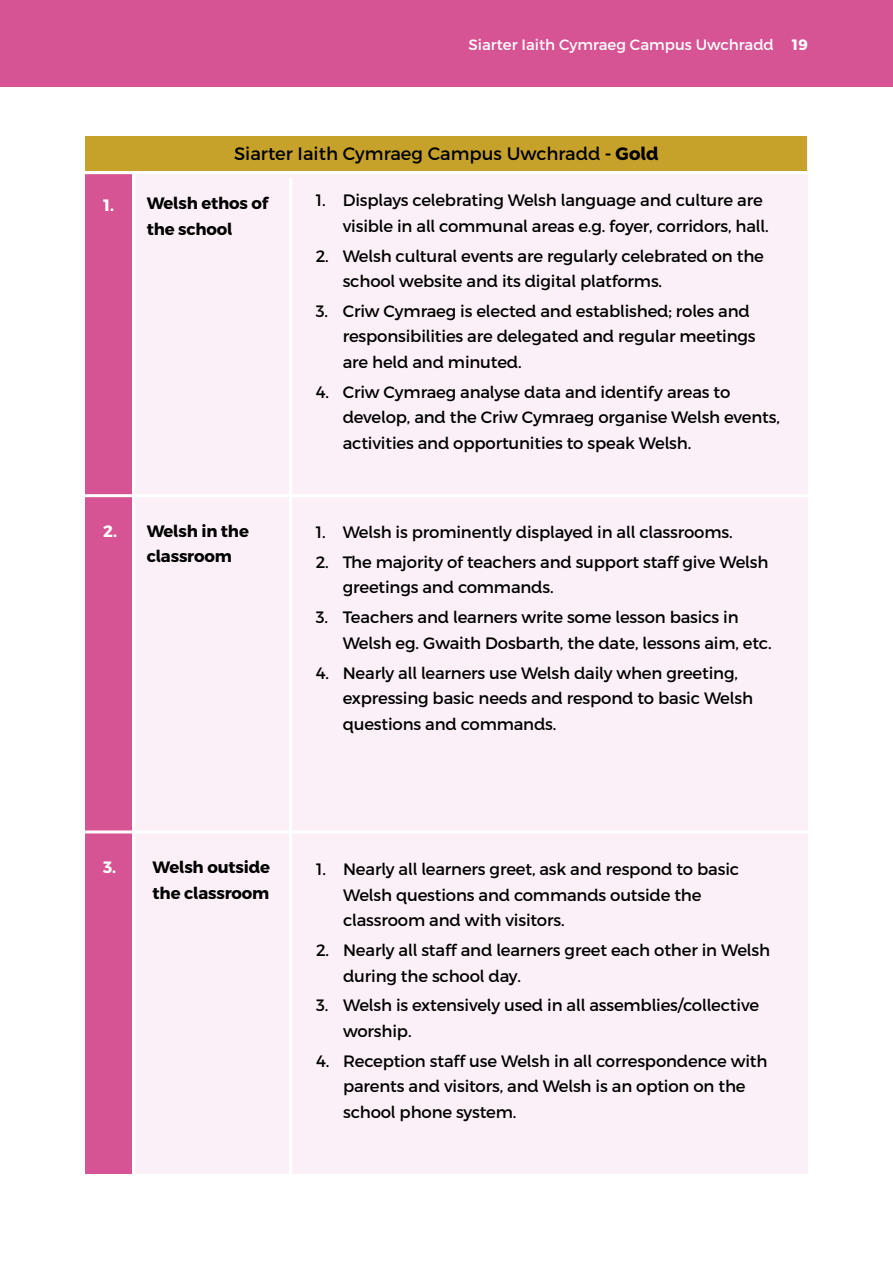
<style>
.page{position:relative;width:893px;height:1263px;background:#fff}
.page>*{position:absolute;margin:0;border:0;box-sizing:border-box;transform-origin:0 0}
.t1{font:18px "Cymraeg";color:#000}
.t2{font:16.5px/25.5px "Cymraeg";letter-spacing:-.01em;color:#000}
.t3{font:700 16.5px/25.5px "Cymraeg";letter-spacing:-.01em;color:#000}
.t4{font:700 16.5px "Cymraeg";color:#fff}
.t5{font:15px "Cymraeg";color:#fff}
.s1{font-weight:700}
</style>
<div class="page">
<div style="left:0;top:0;width:893px;height:87px;background:#d65494"></div>
<div style="left:85px;top:137px;width:723px;height:1037px;background:#fbf0f7"></div>
<div style="left:85px;top:174px;width:49px;height:1000px;background:#d65494"></div>
<div style="left:85px;top:137px;width:721px;height:34px;background:#c6a22b"></div>
<hr style="left:132px;top:173px;width:3px;height:1026px;background:#fff">
<hr style="left:289px;top:178px;width:3px;height:1011px;background:#fff">
<hr style="left:70px;top:171px;width:750px;height:3px;background:#fff">
<hr style="left:72px;top:494px;width:749px;height:3px;background:#fff">
<hr style="left:85px;top:830px;width:750px;height:3px;background:#fff">
<p class="t5" style="left:469px;top:35px;width:341px">Siarter Iaith Cymraeg Campus Uwchradd <span class="s1">19</span></p>
<p class="t1" style="left:234px;top:143px;width:426px">Siarter Iaith Cymraeg Campus Uwchradd <span class="s1">- Gold</span></p>
<p class="t4" style="left:103px;top:194px;width:13px">1.</p>
<p class="t3" style="left:147px;top:191px;width:123px">Welsh ethos of the school</p>
<p class="t2" style="left:343px;top:188px;width:427px;text-indent:-27px">1. Displays celebrating Welsh language and culture are visible in all communal areas e.g. foyer, corridors, hall.</p>
<p class="t2" style="left:343px;top:243px;width:423px;text-indent:-27px">2. Welsh cultural events are regularly celebrated on the school website and its digital platforms.</p>
<p class="t2" style="left:343px;top:298px;width:414px;text-indent:-27px">3. Criw Cymraeg is elected and established; roles and responsibilities are delegated and regular meetings are held and minuted.</p>
<p class="t2" style="left:343px;top:379px;width:439px;text-indent:-27px">4. Criw Cymraeg analyse data and identify areas to develop, and the Criw Cymraeg organise Welsh events, activities and opportunities to speak Welsh.</p>
<p class="t4" style="left:103px;top:521px;width:15px">2.</p>
<p class="t3" style="left:147px;top:518px;width:104px">Welsh in the classroom</p>
<p class="t2" style="left:316px;top:519px;width:418px">1. Welsh is prominently displayed in all classrooms.</p>
<p class="t2" style="left:343px;top:549px;width:427px;text-indent:-27px">2. The majority of teachers and support staff give Welsh greetings and commands.</p>
<p class="t2" style="left:343px;top:604px;width:430px;text-indent:-27px">3. Teachers and learners write some lesson basics in<br>Welsh eg. Gwaith Dosbarth, the date, lessons aim, etc.</p>
<p class="t2" style="left:343px;top:660px;width:412px;text-indent:-27px">4. Nearly all learners use Welsh daily when greeting, expressing basic needs and respond to basic Welsh questions and commands.</p>
<p class="t4" style="left:103px;top:857px;width:15px">3.</p>
<p class="t3" style="left:153px;top:855px;width:119px">Welsh outside the classroom</p>
<p class="t2" style="left:343px;top:857px;width:398px;text-indent:-27px">1. Nearly all learners greet, ask and respond to basic<br>Welsh questions and commands outside the classroom and with visitors.</p>
<p class="t2" style="left:343px;top:937px;width:429px;text-indent:-27px">2. Nearly all staff and learners greet each other in Welsh during the school day.</p>
<p class="t2" style="left:343px;top:993px;width:417px;text-indent:-27px">3. Welsh is extensively used in all assemblies/collective worship.</p>
<p class="t2" style="left:343px;top:1048px;width:426px;text-indent:-27px">4. Reception staff use Welsh in all correspondence with parents and visitors, and Welsh is an option on the school phone system.</p>
</div>
